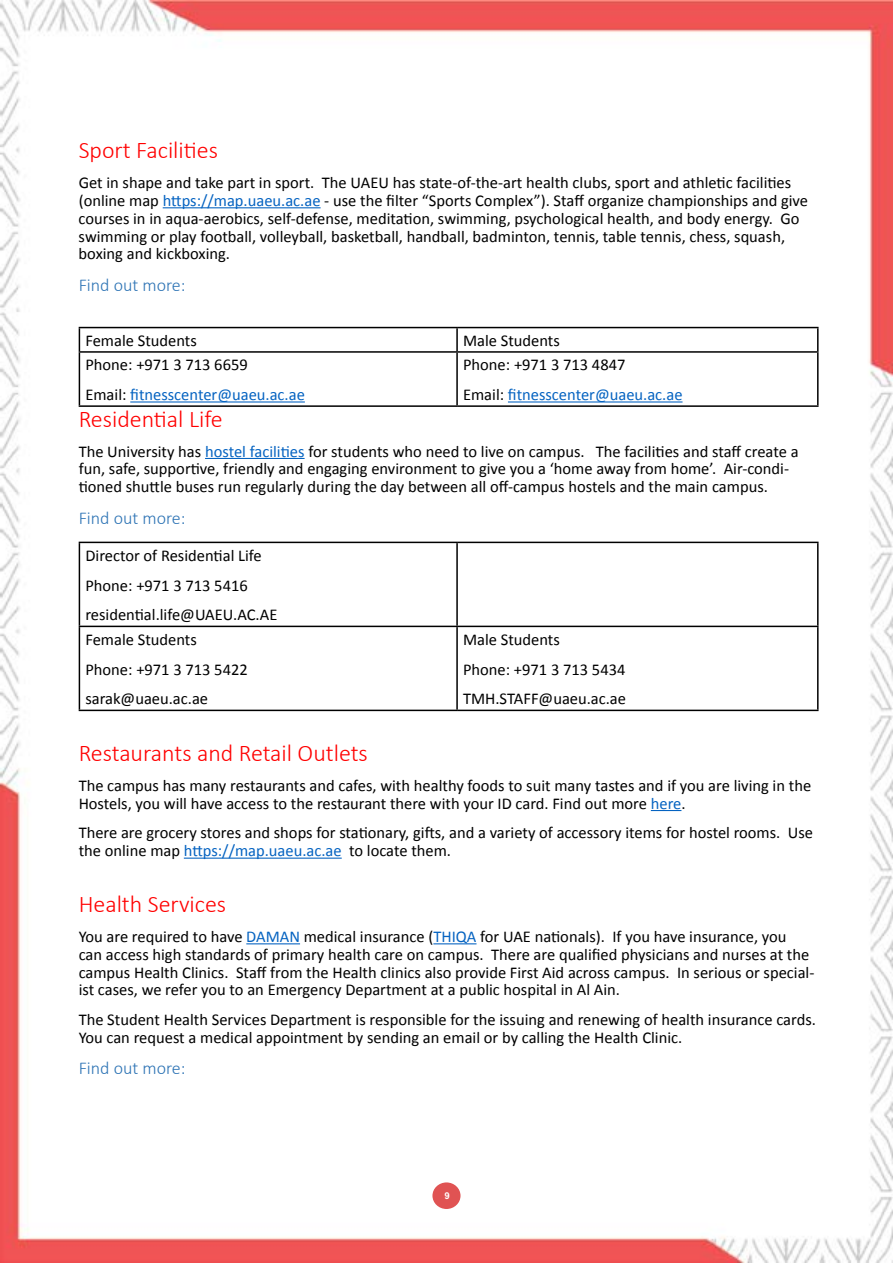
<style>
.page{position:relative;width:893px;height:1263px;background:#fff}
.page>*{position:absolute;margin:0;border:0;box-sizing:border-box;transform-origin:0 0}
.t1{font:300 24px "Calibri";color:#f00}
.t2{font:300 18px "Calibri";color:#2e74b5}
.t3{font:16.5px/17.9px "Calibri";color:#000}
.t4{font:10.5px "Ara ES Nawar";color:#fff}
.s1{color:#0563c1}
</style>
<div class="page">
<img style="left:0;top:0;width:893px;height:1263px">
<div style="left:432px;top:1182px;width:28px;height:27px;background:#e05353;border-radius:50%"></div>
<hr style="left:163px;top:207px;width:158px;height:1px;background:#0563c1">
<hr style="left:205px;top:458px;width:100px;height:1px;background:#0563c1">
<hr style="left:651px;top:810px;width:30px;height:1px;background:#0563c1">
<hr style="left:184px;top:858px;width:158px;height:1px;background:#0563c1">
<hr style="left:246px;top:943px;width:54px;height:1px;background:#0563c1">
<hr style="left:433px;top:943px;width:43px;height:1px;background:#0563c1">
<hr style="left:79px;top:327px;width:378px;height:1px;background:#000">
<svg style="left:79px;top:328px;width:1px;height:23px"></svg>
<hr style="left:457px;top:327px;width:362px;height:1px;background:#000">
<hr style="left:456px;top:328px;width:2px;height:23px;background:#000">
<hr style="left:817px;top:328px;width:2px;height:23px;background:#000">
<hr style="left:79px;top:351px;width:378px;height:2px;background:#000">
<hr style="left:79px;top:353px;width:1px;height:52px;background:#000">
<hr style="left:457px;top:351px;width:362px;height:2px;background:#000">
<hr style="left:456px;top:353px;width:2px;height:52px;background:#000">
<hr style="left:817px;top:353px;width:2px;height:52px;background:#000">
<hr style="left:79px;top:405px;width:378px;height:2px;background:#000">
<hr style="left:457px;top:405px;width:362px;height:2px;background:#000">
<hr style="left:130px;top:401px;width:175px;height:1px;background:#0563c1">
<hr style="left:508px;top:401px;width:174px;height:1px;background:#0563c1">
<hr style="left:79px;top:542px;width:378px;height:1px;background:#000">
<hr style="left:79px;top:543px;width:1px;height:83px;background:#000">
<hr style="left:457px;top:542px;width:362px;height:1px;background:#000">
<hr style="left:456px;top:543px;width:2px;height:83px;background:#000">
<hr style="left:817px;top:543px;width:2px;height:83px;background:#000">
<hr style="left:79px;top:626px;width:378px;height:1px;background:#000">
<hr style="left:79px;top:627px;width:1px;height:83px;background:#000">
<hr style="left:457px;top:626px;width:362px;height:1px;background:#000">
<hr style="left:456px;top:627px;width:2px;height:83px;background:#000">
<hr style="left:817px;top:627px;width:2px;height:83px;background:#000">
<hr style="left:79px;top:710px;width:378px;height:1px;background:#000">
<hr style="left:457px;top:710px;width:362px;height:1px;background:#000">
<h1 class="t1" style="left:79px;top:135px;width:141px">Sport Facilities</h1>
<p class="t3" style="left:79px;top:173px;width:731px">Get in shape and take part in sport. The UAEU has state-of-the-art health clubs, sport and athletic facilities (online map <span class="s1">https://map.uaeu.ac.ae</span> - use the filter “Sports Complex”). Staff organize championships and give courses in in aqua-aerobics, self-defense, meditation, swimming, psychological health, and body energy. Go swimming or play football, volleyball, basketball, handball, badminton, tennis, table tennis, chess, squash, boxing and kickboxing.</p>
<p class="t2" style="left:79px;top:274px;width:108px">Find out more:</p>
<p class="t3" style="left:85px;top:331px;width:113px">Female Students</p>
<p class="t3" style="left:463px;top:331px;width:98px">Male Students</p>
<p class="t3" style="left:85px;top:349px;width:221px;line-height:29.8px">Phone: +971 3 713 6659<br>Email: <span class="s1">fitnesscenter@uaeu.ac.ae</span></p>
<p class="t3" style="left:463px;top:349px;width:221px;line-height:29.8px">Phone: +971 3 713 4847<br>Email: <span class="s1">fitnesscenter@uaeu.ac.ae</span></p>
<h1 class="t1" style="left:79px;top:404px;width:145px">Residential Life</h1>
<p class="t3" style="left:79px;top:441px;width:721px">The University has <span class="s1">hostel facilities</span> for students who need to live on campus. The facilities and staff create a fun, safe, supportive, friendly and engaging environment to give you a ‘home away from home’. Air-condi&shy;tioned shuttle buses run regularly during the day between all off-campus hostels and the main campus.</p>
<p class="t2" style="left:79px;top:506px;width:108px">Find out more:</p>
<p class="t3" style="left:85px;top:540px;width:194px;line-height:29.8px">Director of Residential Life<br>Phone: +971 3 713 5416 residential.life@UAEU.AC.AE</p>
<p class="t3" style="left:85px;top:623px;width:164px;line-height:29.8px">Female Students<br>Phone: +971 3 713 5422 sarak@uaeu.ac.ae</p>
<p class="t3" style="left:463px;top:623px;width:165px;line-height:29.8px">Male Students<br>Phone: +971 3 713 5434<br>TMH.STAFF@uaeu.ac.ae</p>
<h1 class="t1" style="left:79px;top:738px;width:291px">Restaurants and Retail Outlets</h1>
<p class="t3" style="left:79px;top:776px;width:734px">The campus has many restaurants and cafes, with healthy foods to suit many tastes and if you are living in the<br>Hostels, you will have access to the restaurant there with your ID card. Find out more <span class="s1">here</span>.</p>
<p class="t3" style="left:79px;top:823px;width:736px">There are grocery stores and shops for stationary, gifts, and a variety of accessory items for hostel rooms. Use the online map <span class="s1">https://map.uaeu.ac.ae</span> to locate them.</p>
<h1 class="t1" style="left:79px;top:889px;width:149px">Health Services</h1>
<p class="t3" style="left:79px;top:927px;width:737px">You are required to have <span class="s1">DAMAN</span> medical insurance (<span class="s1">THIQA</span> for UAE nationals). If you have insurance, you<br>can access high standards of primary health care on campus. There are qualified physicians and nurses at the campus Health Clinics. Staff from the Health clinics also provide First Aid across campus. In serious or special&shy;ist cases, we refer you to an Emergency Department at a public hospital in Al Ain.</p>
<p class="t3" style="left:79px;top:1010px;width:739px">The Student Health Services Department is responsible for the issuing and renewing of health insurance cards.<br>You can request a medical appointment by sending an email or by calling the Health Clinic.</p>
<p class="t2" style="left:79px;top:1057px;width:108px">Find out more:</p>
<p class="t4" style="left:444px;top:1190px;width:7px">9</p>
</div>
